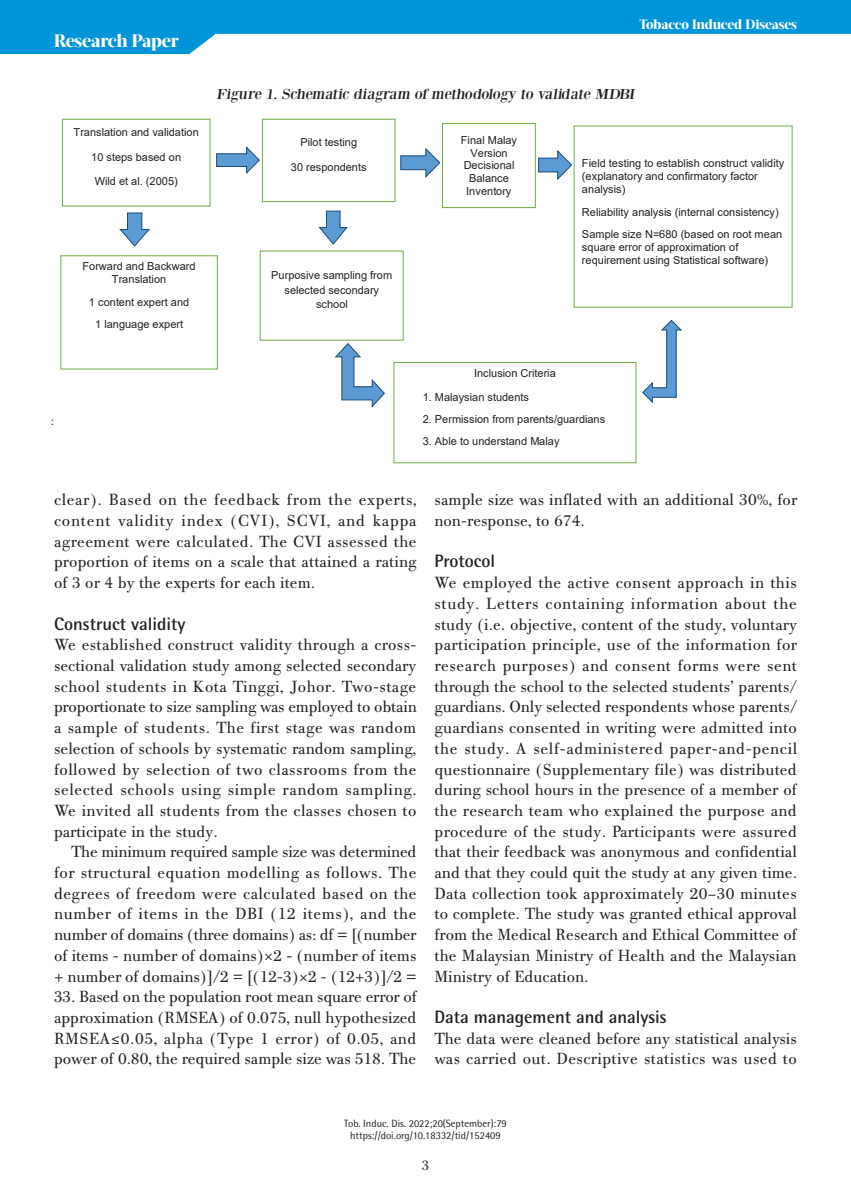
<style>
.page{position:relative;width:851px;height:1191px;background:#fff}
.page>*{position:absolute;margin:0;border:0;box-sizing:border-box;transform-origin:0 0}
.t1{font:700 18px "Rotis Semi Sans Hel";color:#231f20}
.t2{font:800 18px "Acta Display W04";letter-spacing:-.01em;color:#fff}
.t3{font:17.25px/20.7px "PF Bodoni Text";color:#231f20;text-align:justify}
.t4{font:15px "Bodoni XT";color:#231f20;scale:1.1 1}
.t5{font:15px "PF Bodoni Text";color:#231f20}
.t6{font:800 13.5px "Acta Display W04";letter-spacing:-.01em;color:#fff}
.t7{font:12px "Times New Roman";color:#231f20}
.t8{font:10.95px/12.8px "Arial";letter-spacing:.005em;color:#231f20;text-align:center}
.t9{font:10.5px/12.6px "Rotis Semi Sans Hel";color:#231f20;text-align:center}
.s1{font-family:"Georgia";font-size:15px}
</style>
<div class="page">
<svg style="left:0;top:0;width:850px;height:54px;fill:#0095d9"></svg>
<div style="left:62px;top:119px;width:148px;height:87px;border:1px solid #70ad46"></div>
<div style="left:60px;top:255px;width:158px;height:114px;border:1px solid #70ad46"></div>
<div style="left:262px;top:119px;width:133px;height:83px;border:1px solid #70ad46"></div>
<svg style="left:216px;top:146px;width:44px;height:28px"></svg>
<svg style="left:400px;top:148px;width:41px;height:30px"></svg>
<div style="left:442px;top:123px;width:93px;height:85px;border:1px solid #70ad46"></div>
<svg style="left:538px;top:150px;width:35px;height:30px"></svg>
<svg style="left:119px;top:212px;width:31px;height:35px"></svg>
<svg style="left:318px;top:210px;width:30px;height:35px"></svg>
<svg style="left:642px;top:319px;width:40px;height:84px"></svg>
<svg style="left:334px;top:343px;width:51px;height:65px"></svg>
<div style="left:393px;top:362px;width:243px;height:101px;border:1px solid #70ad46"></div>
<p class="t2" style="left:54px;top:30px;width:126px">Research Paper</p>
<p class="t8" style="left:74px;top:126px;width:127px">Translation and validation</p>
<p class="t8" style="left:91px;top:150px;width:91px">10 steps based on</p>
<p class="t8" style="left:95px;top:175px;width:85px">Wild et al. (2005)</p>
<p class="t8" style="left:82px;top:260px;width:115px">Forward and Backward<br>Translation</p>
<p class="t8" style="left:89px;top:290px;width:102px;line-height:22.5px">1 content expert and<br>1 language expert</p>
<p class="t7" style="left:51px;top:413px;width:5px">:</p>
<p class="t6" style="left:639px;top:17px;width:159px">Tobacco Induced Diseases</p>
<p class="t4" style="left:216px;top:85px;width:384px">Figure 1. Schematic diagram of methodology to validate MDBI</p>
<p class="t8" style="left:300px;top:136px;width:58px">Pilot testing</p>
<p class="t8" style="left:291px;top:161px;width:77px">30 respondents</p>
<p class="t8" style="left:271px;top:268px;width:122px;line-height:14.5px">Purposive sampling from selected secondary school</p>
<p class="t8" style="left:461px;top:134px;width:58px">Final Malay<br>Version<br>Decisional<br>Balance<br>Inventory</p>
<p class="t8" style="left:582px;top:157px;width:204px;text-align:left">Field testing to establish construct validity (explanatory and confirmatory factor analysis)</p>
<p class="t8" style="left:582px;top:200px;width:201px;line-height:22.4px;text-align:left">Reliability analysis (internal consistency)<br>Sample size N=680 (based on root mean</p>
<p class="t8" style="left:582px;top:240px;width:188px;text-align:left">square error of approximation of requirement using Statistical software)</p>
<p class="t8" style="left:474px;top:367px;width:83px">Inclusion Criteria</p>
<p class="t8" style="left:422px;top:391px;width:108px">1. Malaysian students</p>
<p class="t8" style="left:422px;top:413px;width:184px">2. Permission from parents/guardians</p>
<p class="t8" style="left:422px;top:434px;width:138px">3. Able to understand Malay</p>
<p class="t3" style="left:54px;top:490px;width:364px">clear). Based on the feedback from the experts, content validity index (CVI), SCVI, and kappa agreement were calculated. The CVI assessed the proportion of items on a scale that attained a rating of 3 or 4 by the experts for each item.</p>
<p class="t1" style="left:54px;top:612px;width:133px">Construct validity</p>
<p class="t3" style="left:54px;top:634px;width:364px">We established construct validity through a cross&shy;sectional validation study among selected secondary school students in Kota Tinggi, Johor. Two-stage proportionate to size sampling was employed to obtain a sample of students. The first stage was random selection of schools by systematic random sampling, followed by selection of two classrooms from the selected schools using simple random sampling.<br>We invited all students from the classes chosen to participate in the study.</p>
<p class="t3" style="left:54px;top:841px;width:364px;text-indent:17px">The minimum required sample size was determined for structural equation modelling as follows. The degrees of freedom were calculated based on the number of items in the DBI (12 items), and the number of domains (three domains) as: df = [(number of items - number of domains)<span class="s1">×</span>2 - (number of items + number of domains)]/2 = [(12-3)<span class="s1">×</span>2 - (12+3)]/2 =</p>
<p class="t3" style="left:54px;top:986px;width:364px">33. Based on the population root mean square error of approximation (RMSEA) of 0.075, null hypothesized RMSEA<span class="s1">≤</span>0.05, alpha (Type 1 error) of 0.05, and power of 0.80, the required sample size was 518. The</p>
<p class="t3" style="left:434px;top:490px;width:364px">sample size was inflated with an additional 30%, for non-response, to 674.</p>
<p class="t1" style="left:434px;top:550px;width:62px">Protocol</p>
<p class="t3" style="left:434px;top:572px;width:364px">We employed the active consent approach in this study. Letters containing information about the study (i.e. objective, content of the study, voluntary participation principle, use of the information for research purposes) and consent forms were sent through the school to the selected students’ parents/ guardians. Only selected respondents whose parents/ guardians consented in writing were admitted into the study. A self-administered paper-and-pencil questionnaire (Supplementary file) was distributed during school hours in the presence of a member of the research team who explained the purpose and procedure of the study. Participants were assured that their feedback was anonymous and confidential and that they could quit the study at any given time.<br>Data collection took approximately 20–30 minutes to complete. The study was granted ethical approval from the Medical Research and Ethical Committee of the Malaysian Ministry of Health and the Malaysian Ministry of Education.</p>
<p class="t1" style="left:434px;top:1005px;width:234px">Data management and analysis</p>
<p class="t3" style="left:434px;top:1028px;width:364px">The data were cleaned before any statistical analysis was carried out. Descriptive statistics was used to</p>
<p class="t9" style="left:344px;top:1116px;width:164px">Tob. Induc. Dis. 2022;20(September):79 https://doi.org/10.18332/tid/152409</p>
<p class="t5" style="left:421px;top:1156px;width:9px">3</p>
</div>
